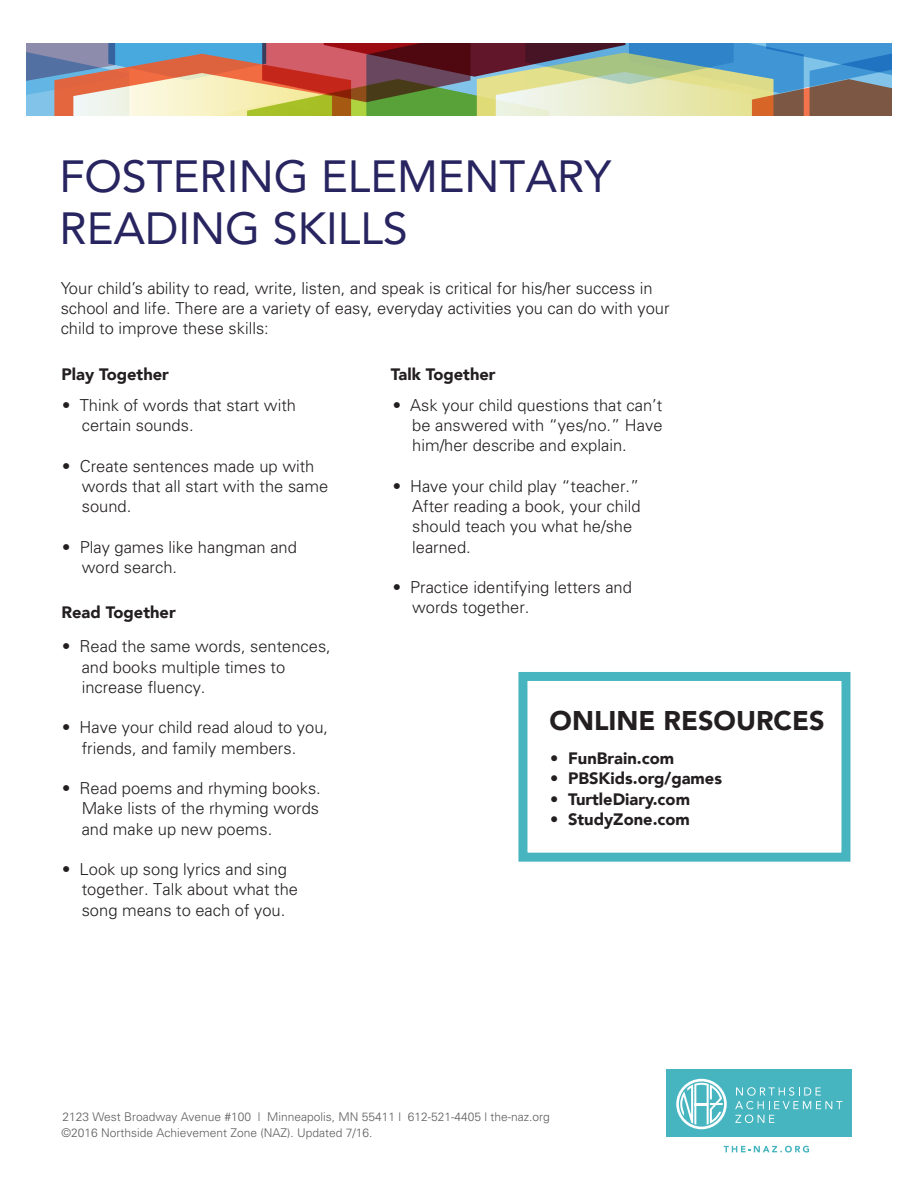
<style>
.page{position:relative;width:918px;height:1188px;background:#fff}
.page>*{position:absolute;margin:0;border:0;box-sizing:border-box;transform-origin:0 0}
.t1{font:45px/52.5px "Avenir";color:#272460}
.t2{font:900 27px "Avenir";color:#231f20}
.t3{font:300 16.5px/20.2px "Univers";color:#231f20}
.t4{font:900 16.5px "Avenir";color:#231f20}
.t5{font:300 12px/16.4px "Univers";color:#5d5d5d}
</style>
<div class="page">
<div style="left:667px;top:1069px;width:185px;height:67px;background:#47b5c0"></div>
<div style="left:676px;top:1079px;width:51px;height:50px;border:3px solid #fff;border-radius:50%"></div>
<svg style="left:680px;top:1083px;width:43px;height:42px"></svg>
<svg style="left:735px;top:1087px;width:107px;height:22px"></svg>
<svg style="left:735px;top:1115px;width:39px;height:8px"></svg>
<svg style="left:724px;top:1146px;width:85px;height:7px"></svg>
<svg style="left:27px;top:44px;width:864px;height:72px;background:#9f9889"></svg>
<div style="left:518px;top:672px;width:332px;height:190px;border:9px solid #47b5c0"></div>
<h1 class="t1" style="left:59px;top:149px;width:553px">FOSTERING ELEMENTARY<br>READING SKILLS</h1>
<p class="t3" style="left:61px;top:278px;width:610px;line-height:19.8px">Your child’s ability to read, write, listen, and speak is critical for his/her success in school and life. There are a variety of easy, everyday activities you can do with your child to improve these skills:</p>
<p class="t4" style="left:61px;top:360px;width:109px">Play Together</p>
<p class="t3" style="left:82px;top:394px;width:216px;text-indent:-20px">• Think of words that start with certain sounds.</p>
<p class="t3" style="left:82px;top:455px;width:248px;text-indent:-20px">• Create sentences made up with words that all start with the same sound.</p>
<p class="t3" style="left:82px;top:536px;width:217px;text-indent:-20px">• Play games like hangman and word search.</p>
<p class="t4" style="left:61px;top:598px;width:116px">Read Together</p>
<p class="t3" style="left:82px;top:636px;width:251px;text-indent:-20px">• Read the same words, sentences, and books multiple times to increase fluency.</p>
<p class="t3" style="left:82px;top:717px;width:248px;text-indent:-20px">• Have your child read aloud to you, friends, and family members.</p>
<p class="t3" style="left:82px;top:778px;width:241px;text-align:justify;text-indent:-20px">• Read poems and rhyming books.<br>Make lists of the rhyming words and make up new poems.</p>
<p class="t3" style="left:82px;top:859px;width:218px;text-indent:-20px">• Look up song lyrics and sing together. Talk about what the song means to each of you.</p>
<p class="t4" style="left:391px;top:360px;width:106px">Talk Together</p>
<p class="t3" style="left:412px;top:394px;width:252px;text-align:justify;text-indent:-20px">• Ask your child questions that can’t be answered with “yes/no.” Have him/her describe and explain.</p>
<p class="t3" style="left:412px;top:475px;width:230px;text-indent:-20px">• Have your child play “teacher.”<br>After reading a book, your child should teach you what he/she learned.</p>
<p class="t3" style="left:412px;top:577px;width:221px;text-indent:-20px">• Practice identifying letters and words together.</p>
<h2 class="t2" style="left:550px;top:697px;width:276px">ONLINE RESOURCES</h2>
<p class="t4" style="left:550px;top:744px;width:126px">• FunBrain.com</p>
<p class="t4" style="left:550px;top:764px;width:174px">• PBSKids.org/games</p>
<p class="t4" style="left:550px;top:785px;width:141px">• TurtleDiary.com</p>
<p class="t4" style="left:550px;top:805px;width:141px">• StudyZone.com</p>
<p class="t5" style="left:61px;top:1108px;width:490px">2123 West Broadway Avenue #100 | Minneapolis, MN 55411 | 612-521-4405 | the-naz.org ©2016 Northside Achievement Zone (NAZ). Updated 7/16.</p>
</div>
